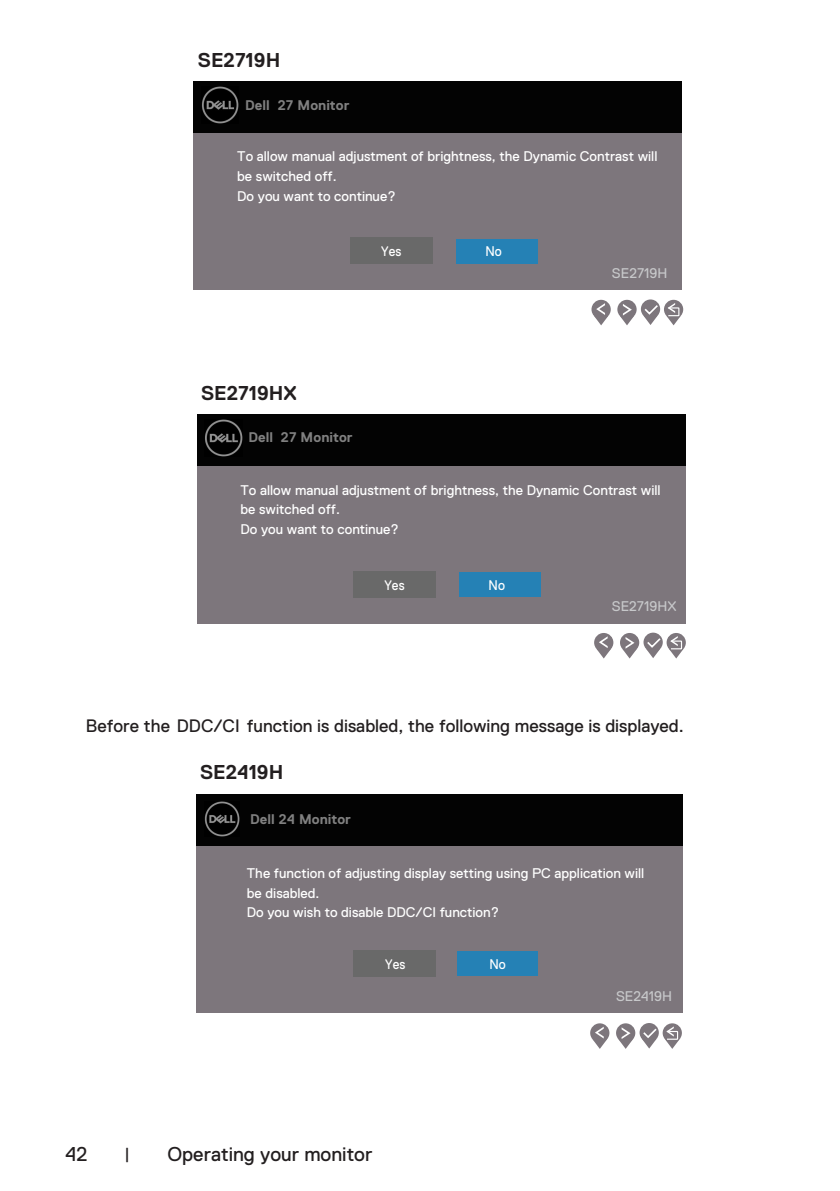
<style>
.page{position:relative;width:840px;height:1191px;background:#fff}
.page>*{position:absolute;margin:0;border:0;box-sizing:border-box;transform-origin:0 0}
.t1{font:20px "Dell Replica";color:#231f20}
.t2{font:700 20px "Dell Replica";color:#231f20}
.t3{font:18px "Dell Replica";color:#231f20}
.t4{font:16px "Dell Replica";color:#231f20}
.t5{font:14px/19.6px "Dell Replica";color:#fff}
.t6{font:700 14px "Dell Replica";color:#808080}
.t7{font:14px "Dell Replica";color:#c7c8ca}
.t8{font:14px "Dell Replica";color:#fff;scale:.92 1}
</style>
<div class="page">
<div style="left:194px;top:107px;width:487px;height:183px;background:#7d767c"></div>
<div style="left:194px;top:81px;width:487px;height:51px;background:#030303"></div>
<div style="left:456px;top:239px;width:81px;height:24px;background:#2581b5"></div>
<img style="left:202px;top:86px;width:37px;height:37px">
<div style="left:197px;top:440px;width:487px;height:183px;background:#7d767c"></div>
<div style="left:197px;top:414px;width:487px;height:52px;background:#030303"></div>
<div style="left:459px;top:572px;width:81px;height:25px;background:#2581b5"></div>
<img style="left:205px;top:419px;width:37px;height:38px">
<div style="left:196px;top:820px;width:486px;height:193px;background:#7d767c"></div>
<div style="left:196px;top:794px;width:486px;height:52px;background:#030303"></div>
<div style="left:456px;top:951px;width:81px;height:25px;background:#2581b5"></div>
<img style="left:204px;top:801px;width:35px;height:35px">
<svg style="left:590px;top:1023px;width:19px;height:19px"></svg>
<svg style="left:592px;top:1026px;width:15px;height:23px"></svg>
<svg style="left:662px;top:1023px;width:19px;height:19px"></svg>
<svg style="left:615px;top:1023px;width:20px;height:19px"></svg>
<svg style="left:618px;top:1027px;width:14px;height:22px"></svg>
<svg style="left:639px;top:1023px;width:19px;height:19px"></svg>
<svg style="left:641px;top:1026px;width:17px;height:22px"></svg>
<svg style="left:664px;top:1026px;width:15px;height:23px"></svg>
<svg style="left:593px;top:633px;width:20px;height:19px"></svg>
<svg style="left:596px;top:636px;width:14px;height:22px"></svg>
<svg style="left:666px;top:633px;width:19px;height:19px"></svg>
<svg style="left:619px;top:633px;width:20px;height:19px"></svg>
<svg style="left:622px;top:637px;width:14px;height:21px"></svg>
<svg style="left:643px;top:632px;width:19px;height:20px"></svg>
<svg style="left:645px;top:636px;width:17px;height:22px"></svg>
<svg style="left:668px;top:636px;width:15px;height:22px"></svg>
<div style="left:591px;top:300px;width:19px;height:19px;background:#7d767c;border-radius:50%"></div>
<svg style="left:593px;top:303px;width:15px;height:22px"></svg>
<svg style="left:663px;top:300px;width:19px;height:19px"></svg>
<div style="left:617px;top:300px;width:19px;height:19px;background:#7d767c;border-radius:50%"></div>
<svg style="left:619px;top:304px;width:15px;height:21px"></svg>
<svg style="left:640px;top:299px;width:19px;height:20px"></svg>
<svg style="left:642px;top:303px;width:17px;height:22px"></svg>
<svg style="left:665px;top:303px;width:15px;height:22px"></svg>
<h1 class="t2" style="left:198px;top:49px;width:84px">SE2719H</h1>
<p class="t6" style="left:245px;top:98px;width:106px">Dell 27 Monitor</p>
<p class="t5" style="left:237px;top:147px;width:421px">To allow manual adjustment of brightness, the Dynamic Contrast will be switched off.<br>Do you want to continue?</p>
<p class="t8" style="left:381px;top:243px;width:23px">Yes</p>
<p class="t8" style="left:485px;top:243px;width:19px">No</p>
<h1 class="t2" style="left:201px;top:382px;width:97px">SE2719HX</h1>
<p class="t6" style="left:248px;top:429px;width:106px">Dell 27 Monitor</p>
<p class="t7" style="left:611px;top:266px;width:57px">SE2719H</p>
<p class="t5" style="left:240px;top:480px;width:421px">To allow manual adjustment of brightness, the Dynamic Contrast will be switched off.<br>Do you want to continue?</p>
<p class="t8" style="left:384px;top:577px;width:23px">Yes</p>
<p class="t8" style="left:488px;top:577px;width:19px">No</p>
<p class="t7" style="left:611px;top:598px;width:66px">SE2719HX</p>
<p class="t3" style="left:86px;top:716px;width:599px">Before the DDC/CI function is disabled, the following message is displayed.</p>
<h1 class="t2" style="left:200px;top:761px;width:85px">SE2419H</h1>
<p class="t6" style="left:250px;top:811px;width:102px">Dell 24 Monitor</p>
<p class="t5" style="left:247px;top:863px;width:399px">The function of adjusting display setting using PC application will be disabled.<br>Do you wish to disable DDC/CI function?</p>
<p class="t8" style="left:385px;top:956px;width:23px">Yes</p>
<p class="t8" style="left:489px;top:956px;width:19px">No</p>
<h1 class="t1" style="left:65px;top:1143px;width:23px">42</h1>
<p class="t4" style="left:124px;top:1144px;width:7px">|</p>
<h1 class="t1" style="left:167px;top:1143px;width:206px">Operating your monitor</h1>
<p class="t7" style="left:615px;top:988px;width:57px">SE2419H</p>
</div>
